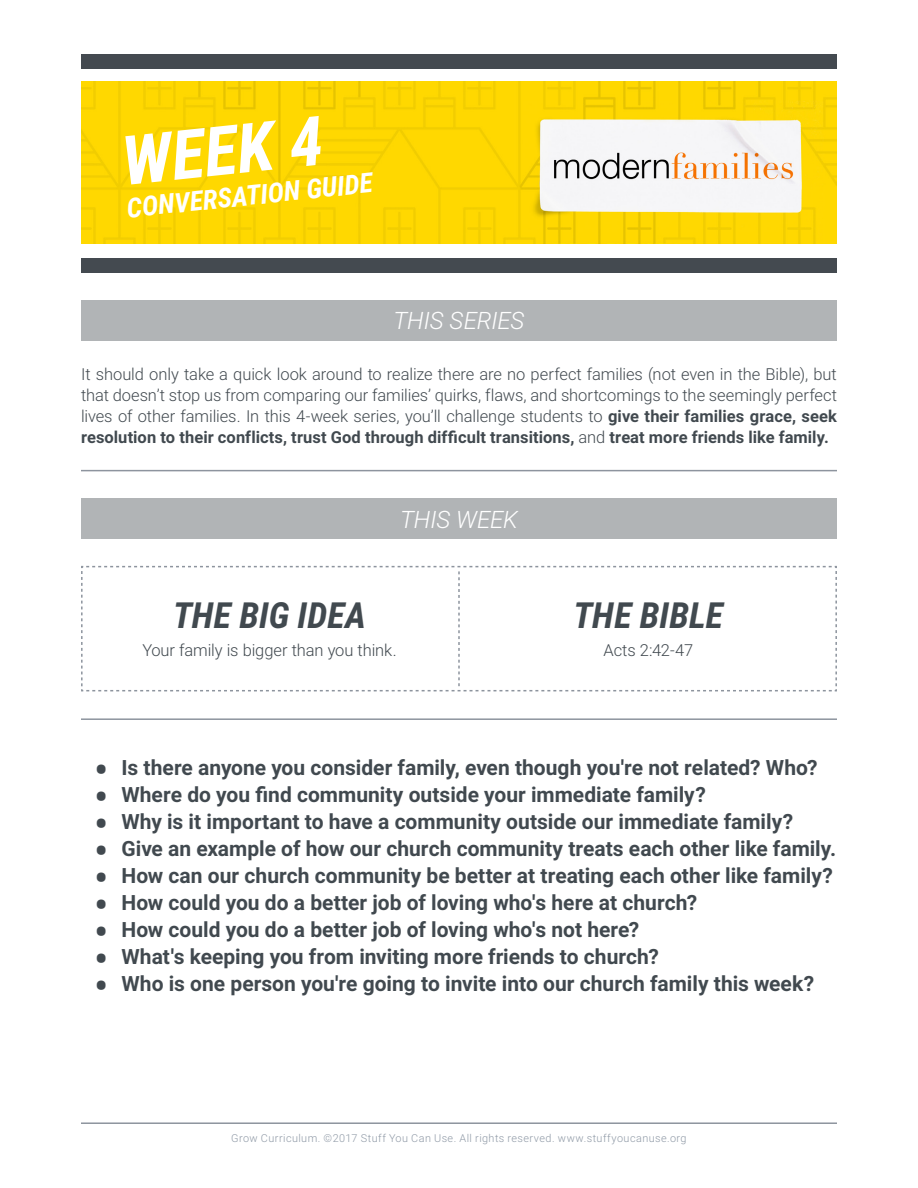
<style>
.page{position:relative;width:918px;height:1188px;background:#fff}
.page>*{position:absolute;margin:0;border:0;box-sizing:border-box;transform-origin:0 0}
.t1{font:italic 700 68.25px "Roboto Condensed";color:#fff}
.t2{font:italic 700 36px "Roboto Condensed";color:#41494f}
.t3{font:italic 700 27.3px "Roboto Condensed";color:#fff}
.t4{font:italic 300 24px "Roboto";letter-spacing:-.01em;color:#fff}
.t5{font:700 21px "Roboto";color:#41494f}
.t6{font:300 16.5px/21px "Roboto";letter-spacing:-.005em;color:#41494f;text-align:justify}
.t7{font:300 10.8px "Roboto";letter-spacing:.04em;color:#8f99a6}
.s1{font-weight:700}
.s2{font-size:37.5px}
</style>
<div class="page">
<img style="left:81px;top:82px;width:756px;height:162px">
<hr style="left:81px;top:1122px;width:756px;height:2px;background:#8d949e">
<div style="left:81px;top:258px;width:756px;height:15px;background:#444a50"></div>
<div style="left:81px;top:54px;width:756px;height:15px;background:#444a50"></div>
<svg style="left:81px;top:566px;width:756px;height:125px"></svg>
<div style="left:81px;top:300px;width:756px;height:40px;background:#b1b4b6"></div>
<div style="left:81px;top:498px;width:756px;height:41px;background:#b1b4b6"></div>
<hr style="left:81px;top:470px;width:756px;height:1px;background:#8d949e">
<hr style="left:81px;top:718px;width:756px;height:2px;background:#8d949e">
<p class="t1" style="left:117px;top:113px;width:204px;rotate:-6deg">WEEK 4</p>
<p class="t3" style="left:125px;top:189px;width:248px;rotate:-6deg">CONVERSATION GUIDE</p>
<p class="t4" style="left:393px;top:304px;width:133px">THIS SERIES</p>
<p class="t6" style="left:81px;top:363px;width:757px">It should only take a quick look around to realize there are no perfect families (not even in the Bible), but that doesn’t stop us from comparing our families’ quirks, flaws, and shortcomings to the seemingly perfect lives of other families. In this 4-week series, you’ll challenge students to <span class="s1">give their families grace, seek resolution to their conflicts, trust God through difficult transitions,</span> and <span class="s1">treat more friends like family.</span></p>
<p class="t4" style="left:400px;top:502px;width:119px">THIS WEEK</p>
<p class="t2" style="left:173px;top:590px;width:195px">THE BIG IDEA</p>
<p class="t6" style="left:143px;top:639px;width:256px">Your family is bigger than you think.</p>
<p class="t2" style="left:574px;top:590px;width:151px">THE BIBLE</p>
<p class="t6" style="left:604px;top:639px;width:91px">Acts 2:42-47</p>
<p class="t5" style="left:94px;top:753px;width:725px"><span class="s2">•</span> Is there anyone you consider family, even though you're not related? Who?</p>
<p class="t5" style="left:94px;top:780px;width:613px"><span class="s2">•</span> Where do you find community outside your immediate family?</p>
<p class="t5" style="left:94px;top:807px;width:700px"><span class="s2">•</span> Why is it important to have a community outside our immediate family?</p>
<p class="t5" style="left:94px;top:834px;width:743px"><span class="s2">•</span> Give an example of how our church community treats each other like family.</p>
<p class="t5" style="left:94px;top:861px;width:740px"><span class="s2">•</span> How can our church community be better at treating each other like family?</p>
<p class="t5" style="left:94px;top:888px;width:604px"><span class="s2">•</span> How could you do a better job of loving who's here at church?</p>
<p class="t5" style="left:94px;top:915px;width:546px"><span class="s2">•</span> How could you do a better job of loving who's not here?</p>
<p class="t5" style="left:94px;top:942px;width:566px"><span class="s2">•</span> What's keeping you from inviting more friends to church?</p>
<p class="t5" style="left:94px;top:969px;width:721px"><span class="s2">•</span> Who is one person you're going to invite into our church family this week?</p>
<p class="t7" style="left:231px;top:1131px;width:457px">Grow Curriculum. ©2017 Stuff You Can Use. All rights reserved. www.stuffyoucanuse.org</p>
</div>
